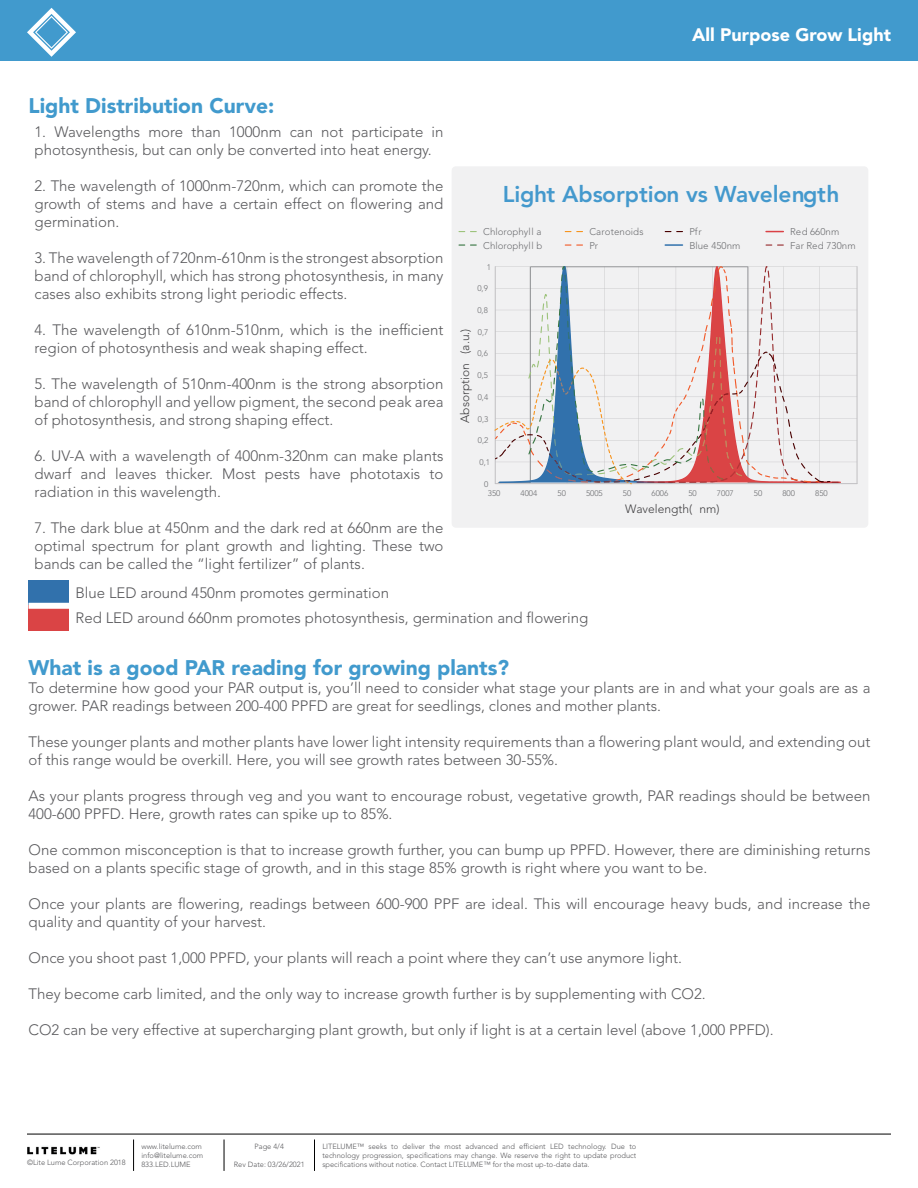
<style>
.page{position:relative;width:918px;height:1188px;background:#fff}
.page>*{position:absolute;margin:0;border:0;box-sizing:border-box;transform-origin:0 0}
.t1{font:800 22.65px "Avenir LT Std";color:#4499cd}
.t2{font:900 21px "Avenir LT Std";color:#419acd}
.t3{font:900 18px "Avenir LT Std";color:#fff}
.t4{font:300 15px/18px "Avenir LT Std";color:#59595c}
.t5{font:300 12px "Avenir LT Std";color:#414042}
.t6{font:300 9.75px/13.5px "Avenir LT Std";color:#6d6e71}
.t7{font:300 8.1px/9.3px "Avenir LT Std";color:#6d6e71}
.t8{font:300 7.5px/9px "Avenir LT Std";color:#59595c;text-align:justify}
</style>
<div class="page">
<div style="left:0;top:0;width:918px;height:60px;background:#419acd"></div>
<svg style="left:27px;top:8px;width:49px;height:49px"></svg>
<img style="left:27px;top:1146px;width:73px;height:9px">
<hr style="left:27px;top:1134px;width:864px;height:1px;background:#000">
<hr style="left:133px;top:1140px;width:1px;height:31px;background:#000">
<hr style="left:224px;top:1140px;width:1px;height:31px;background:#000">
<hr style="left:314px;top:1140px;width:1px;height:31px;background:#000">
<div style="left:452px;top:166px;width:416px;height:362px;background:#f1f1f2;border-radius:4px"></div>
<hr style="left:857px;top:267px;width:1px;height:217px;background:#c0bfc2">
<svg style="left:494px;top:266px;width:363px;height:218px"></svg>
<svg style="left:459px;top:231px;width:17px;height:1px"></svg>
<svg style="left:459px;top:244px;width:17px;height:2px"></svg>
<svg style="left:565px;top:231px;width:18px;height:1px"></svg>
<svg style="left:565px;top:244px;width:18px;height:2px"></svg>
<svg style="left:665px;top:231px;width:17px;height:1px"></svg>
<svg style="left:665px;top:244px;width:17px;height:2px"></svg>
<svg style="left:766px;top:231px;width:17px;height:1px"></svg>
<svg style="left:766px;top:244px;width:17px;height:2px"></svg>
<div style="left:29px;top:581px;width:40px;height:25px;background:#3171ac"></div>
<div style="left:29px;top:606px;width:40px;height:25px;background:#da4445"></div>
<div style="left:29px;top:603px;width:40px;height:6px;background:#fff"></div>
<p class="t3" style="left:692px;top:23px;width:200px">All Purpose Grow Light</p>
<h2 class="t2" style="left:29px;top:93px;width:247px">Light Distribution Curve:</h2>
<p class="t4" style="left:35px;top:123px;width:411px">1. Wavelengths more than 1000nm can not participate in photosynthesis, but can only be converted into heat energy.</p>
<p class="t4" style="left:35px;top:177px;width:411px;text-align:justify">2. The wavelength of 1000nm-720nm, which can promote the growth of stems and have a certain effect on flowering and germination.</p>
<p class="t4" style="left:35px;top:249px;width:410px;text-align:justify">3. The wavelength of 720nm-610nm is the strongest absorption band of chlorophyll, which has strong photosynthesis, in many cases also exhibits strong light periodic effects.</p>
<p class="t4" style="left:35px;top:321px;width:410px">4. The wavelength of 610nm-510nm, which is the inefficient region of photosynthesis and weak shaping effect.</p>
<p class="t4" style="left:35px;top:375px;width:411px;text-align:justify">5. The wavelength of 510nm-400nm is the strong absorption band of chlorophyll and yellow pigment, the second peak area of photosynthesis, and strong shaping effect.</p>
<p class="t4" style="left:35px;top:447px;width:410px;text-align:justify">6. UV-A with a wavelength of 400nm-320nm can make plants dwarf and leaves thicker. Most pests have phototaxis to radiation in this wavelength.</p>
<p class="t4" style="left:35px;top:519px;width:411px;text-align:justify">7. The dark blue at 450nm and the dark red at 660nm are the optimal spectrum for plant growth and lighting. These two bands can be called the “light fertilizer” of plants.</p>
<h1 class="t1" style="left:503px;top:181px;width:338px">Light Absorption vs Wavelength</h1>
<p class="t6" style="left:483px;top:225px;width:61px">Chlorophyll a<br>Chlorophyll b</p>
<p class="t6" style="left:589px;top:225px;width:56px">Carotenoids<br>Pr</p>
<p class="t6" style="left:689px;top:225px;width:53px">Pfr<br>Blue 450nm</p>
<p class="t6" style="left:790px;top:225px;width:67px">Red 660nm<br>Far Red 730nm</p>
<p class="t7" style="left:487px;top:262px;width:6px">1</p>
<p class="t7" style="left:477px;top:284px;width:12px">0,9</p>
<p class="t7" style="left:477px;top:306px;width:12px">0,8</p>
<p class="t7" style="left:478px;top:327px;width:12px">0,7</p>
<p class="t7" style="left:477px;top:349px;width:12px">0,6</p>
<p class="t7" style="left:478px;top:371px;width:12px">0,5</p>
<p class="t7" style="left:478px;top:392px;width:12px">0,4</p>
<p class="t7" style="left:478px;top:414px;width:12px">0,3</p>
<p class="t7" style="left:478px;top:436px;width:12px">0,2</p>
<p class="t7" style="left:480px;top:458px;width:12px">0,1</p>
<p class="t7" style="left:488px;top:479px;width:14px;text-indent:-4px">0<br>350</p>
<p class="t7" style="left:521px;top:489px;width:18px">4004</p>
<p class="t7" style="left:557px;top:489px;width:10px">50</p>
<p class="t7" style="left:586px;top:489px;width:18px">5005</p>
<p class="t7" style="left:623px;top:489px;width:10px">50</p>
<p class="t7" style="left:651px;top:489px;width:18px">6006</p>
<p class="t7" style="left:688px;top:489px;width:10px">50</p>
<p class="t7" style="left:717px;top:489px;width:18px">7007</p>
<p class="t7" style="left:754px;top:489px;width:10px">50</p>
<p class="t7" style="left:782px;top:489px;width:14px">800</p>
<p class="t7" style="left:815px;top:489px;width:14px">850</p>
<p class="t5" style="left:458px;top:423px;width:96px;rotate:-90deg">Absorption (a.u.)</p>
<p class="t5" style="left:625px;top:502px;width:96px">Wavelength( nm)</p>
<p class="t4" style="left:75px;top:580px;width:514px;line-height:25px">Blue LED around 450nm promotes germination<br>Red LED around 660nm promotes photosynthesis, germination and flowering</p>
<h2 class="t2" style="left:29px;top:655px;width:482px">What is a good PAR reading for growing plants?</h2>
<p class="t4" style="left:29px;top:679px;width:843px">To determine how good your PAR output is, you’ll need to consider what stage your plants are in and what your goals are as a grower. PAR readings between 200-400 PPFD are great for seedlings, clones and mother plants.</p>
<p class="t4" style="left:29px;top:733px;width:843px">These younger plants and mother plants have lower light intensity requirements than a flowering plant would, and extending out of this range would be overkill. Here, you will see growth rates between 30-55%.</p>
<p class="t4" style="left:29px;top:787px;width:843px">As your plants progress through veg and you want to encourage robust, vegetative growth, PAR readings should be between<br>400-600 PPFD. Here, growth rates can spike up to 85%.</p>
<p class="t4" style="left:29px;top:841px;width:843px">One common misconception is that to increase growth further, you can bump up PPFD. However, there are diminishing returns based on a plants specific stage of growth, and in this stage 85% growth is right where you want to be.</p>
<p class="t4" style="left:29px;top:895px;width:843px">Once your plants are flowering, readings between 600-900 PPF are ideal. This will encourage heavy buds, and increase the quality and quantity of your harvest.</p>
<p class="t4" style="left:29px;top:949px;width:655px">Once you shoot past 1,000 PPFD, your plants will reach a point where they can’t use anymore light.</p>
<p class="t4" style="left:29px;top:985px;width:679px">They become carb limited, and the only way to increase growth further is by supplementing with CO2.</p>
<p class="t4" style="left:29px;top:1021px;width:747px">CO2 can be very effective at supercharging plant growth, but only if light is at a certain level (above 1,000 PPFD).</p>
<p class="t8" style="left:141px;top:1142px;width:63px;text-align:left">www.litelume.com info@litelume.com<br>833.LED.LUME</p>
<p class="t8" style="left:255px;top:1142px;width:31px">Page 4/4</p>
<p class="t8" style="left:27px;top:1158px;width:100px">©Lite Lume Corporation 2018</p>
<p class="t8" style="left:234px;top:1160px;width:72px">Rev Date: 03/26/2021</p>
<p class="t8" style="left:322px;top:1142px;width:316px">LITELUME™ seeks to deliver the most advanced and efficient LED technology. Due to technology progression, specifications may change. We reserve the right to update product specifications without notice. Contact LITELUME™ for the most up-to-date data.</p>
</div>
